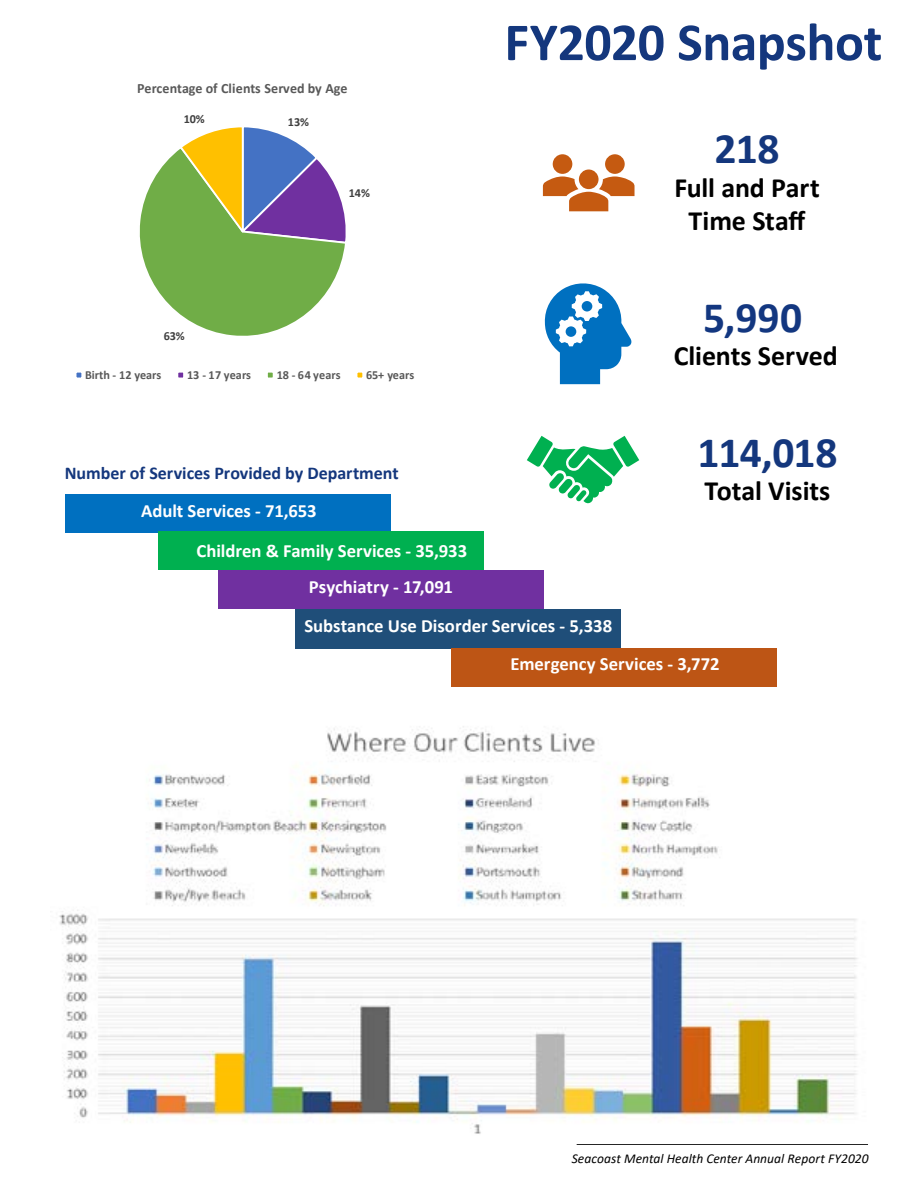
<style>
.page{position:relative;width:918px;height:1188px;background:#fff}
.page>*{position:absolute;margin:0;border:0;box-sizing:border-box;transform-origin:0 0}
.t1{font:700 54px "Calibri";letter-spacing:-.01em;color:#14377d}
.t2{font:700 43.5px "Calibri";letter-spacing:-.02em;color:#14377d}
.t3{font:700 43.5px "Calibri";color:#133780}
.t4{font:700 27.9px/33.6px "Calibri";letter-spacing:-.005em;color:#000;text-align:center}
.t5{font:700 18.75px/40.3px "Calibri";color:#fff}
.t6{font:700 18px "Calibri";color:#14377d}
.t7{font:700 14.25px "Calibri";letter-spacing:.005em;color:#595959}
.t8{font:italic 13.5px "Calibri";letter-spacing:.005em;color:#000}
.t9{font:700 12.3px "Calibri";letter-spacing:-.005em;color:#595959}
.t10{font:700 12.3px "Calibri";letter-spacing:-.005em;color:#404040}
</style>
<div class="page">
<hr style="left:577px;top:1143px;width:291px;height:2px;background:#000">
<div style="left:65px;top:495px;width:326px;height:38px;background:#0070c0"></div>
<div style="left:158px;top:531px;width:326px;height:38px;background:#00b050"></div>
<div style="left:218px;top:571px;width:326px;height:38px;background:#7030a0"></div>
<div style="left:295px;top:609px;width:326px;height:40px;background:#1f4e79"></div>
<div style="left:451px;top:649px;width:326px;height:38px;background:#bd5515"></div>
<div style="left:553px;top:154px;width:19px;height:20px;background:#c55a11;border-radius:50%"></div>
<div style="left:605px;top:154px;width:20px;height:20px;background:#c55a11;border-radius:50%"></div>
<div style="left:579px;top:170px;width:20px;height:19px;background:#c55a11;border-radius:50%"></div>
<svg style="left:543px;top:176px;width:92px;height:35px"></svg>
<svg style="left:544px;top:283px;width:88px;height:101px"></svg>
<svg style="left:527px;top:436px;width:112px;height:67px"></svg>
<img style="left:59px;top:726px;width:799px;height:408px">
<svg style="left:139px;top:127px;width:207px;height:209px"></svg>
<div style="left:75px;top:371px;width:8px;height:8px;border:2px solid #fff"></div>
<div style="left:177px;top:372px;width:7px;height:6px;background:#7030a0"></div>
<div style="left:176px;top:371px;width:9px;height:8px;border:2px solid #fff"></div>
<div style="left:267px;top:372px;width:7px;height:6px;background:#70ad47"></div>
<div style="left:266px;top:371px;width:9px;height:8px;border:2px solid #fff"></div>
<div style="left:356px;top:371px;width:8px;height:8px;border:2px solid #fff"></div>
<p class="t7" style="left:137px;top:78px;width:212px">Percentage of Clients Served by Age</p>
<p class="t10" style="left:184px;top:110px;width:23px">10%</p>
<p class="t10" style="left:164px;top:327px;width:23px">63%</p>
<p class="t10" style="left:288px;top:113px;width:23px">13%</p>
<p class="t10" style="left:349px;top:184px;width:23px">14%</p>
<p class="t9" style="left:85px;top:366px;width:78px">Birth - 12 years</p>
<p class="t9" style="left:187px;top:366px;width:65px">13 - 17 years</p>
<p class="t9" style="left:277px;top:366px;width:65px">18 - 64 years</p>
<p class="t9" style="left:366px;top:366px;width:50px">65+ years</p>
<h1 class="t1" style="left:504px;top:4px;width:379px">FY2020 Snapshot</h1>
<h2 class="t2" style="left:715px;top:118px;width:66px">218</h2>
<h3 class="t4" style="left:674px;top:170px;width:147px">Full and Part<br>Time Staff</h3>
<h2 class="t3" style="left:703px;top:287px;width:101px">5,990</h2>
<h3 class="t4" style="left:674px;top:339px;width:165px">Clients Served</h3>
<h2 class="t2" style="left:698px;top:422px;width:141px">114,018</h2>
<h3 class="t4" style="left:705px;top:474px;width:127px">Total Visits</h3>
<p class="t6" style="left:65px;top:460px;width:335px">Number of Services Provided by Department</p>
<p class="t5" style="left:197px;top:490px;width:272px;text-indent:-55px">Adult Services - 71,653<br>Children &amp; Family Services - 35,933</p>
<p class="t5" style="left:309px;top:566px;width:146px">Psychiatry - 17,091</p>
<p class="t5" style="left:304px;top:605px;width:309px">Substance Use Disorder Services - 5,338</p>
<p class="t5" style="left:510px;top:644px;width:211px">Emergency Services - 3,772</p>
<p class="t8" style="left:572px;top:1149px;width:298px">Seacoast Mental Health Center Annual Report FY2020</p>
</div>
